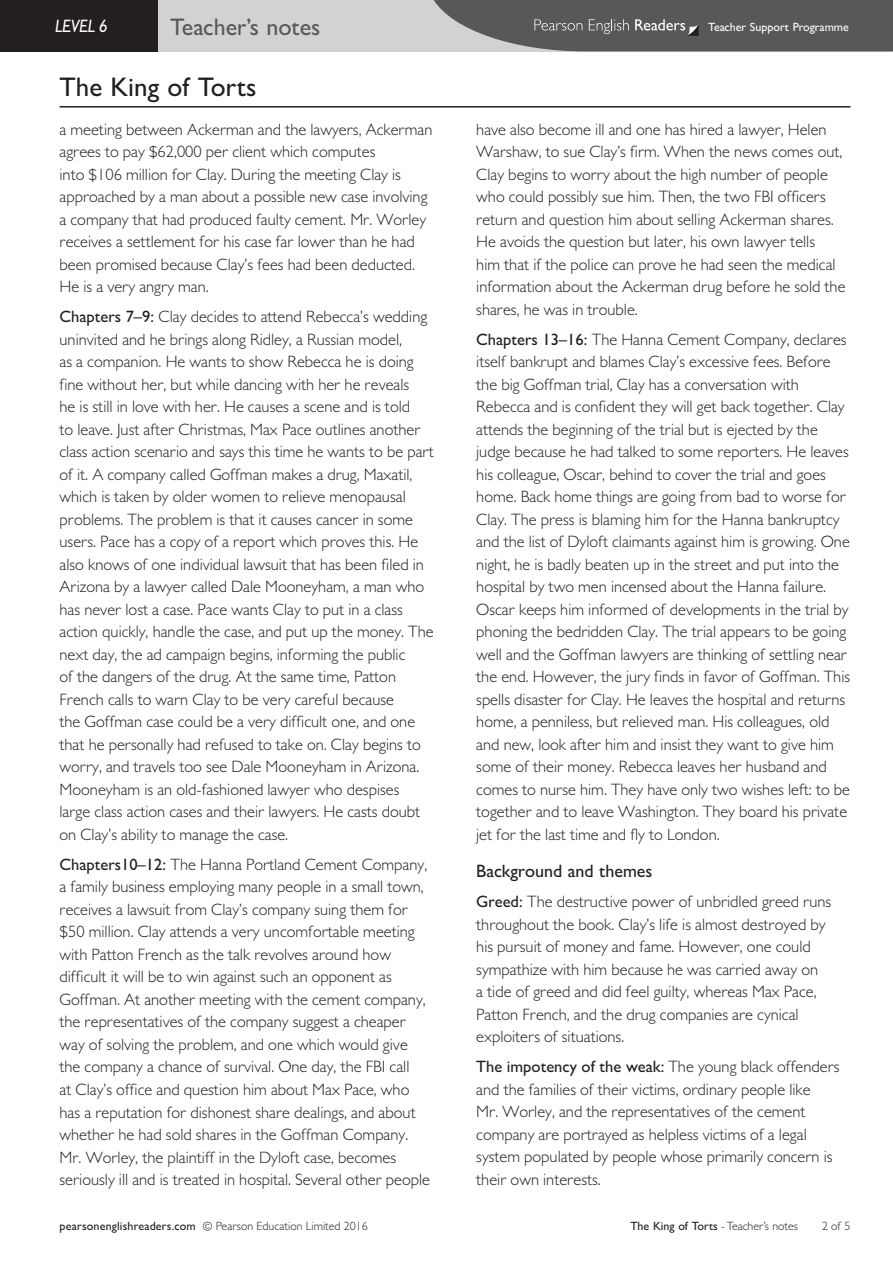
<style>
.page{position:relative;width:893px;height:1263px;background:#fff}
.page>*{position:absolute;margin:0;border:0;box-sizing:border-box;transform-origin:0 0}
.t1{font:500 27px "Gill Sans MT Pro";color:#231f20}
.t2{font:500 24px "Gill Sans MT Pro";color:#57585a}
.t3{font:500 18px "Gill Sans MT Pro";color:#231f20}
.t4{font:italic 500 18px "Gill Sans MT Pro";letter-spacing:-.015em;color:#fff;scale:.95 1}
.t5{font:300 16.5px/22.5px "Gill Sans MT Pro";color:#231f20}
.t6{font:300 12px "Gill Sans MT Pro";color:#231f20}
.t7{font:500 12px "Gill Sans MT Pro";color:#fff}
.s1{font-weight:500}
</style>
<div class="page">
<hr style="left:60px;top:106px;width:790px;height:2px;background:#231f20">
<div style="left:0;top:0;width:893px;height:51px;background:#d1d2d4"></div>
<div style="left:0;top:0;width:157px;height:51px;background:#231f20"></div>
<svg style="left:434px;top:0;width:459px;height:51px;background:#646567"></svg>
<p class="t4" style="left:55px;top:15px;width:57px">LEVEL 6</p>
<h2 class="t2" style="left:170px;top:13px;width:152px">Teacher’s notes</h2>
<p class="t7" style="left:708px;top:20px;width:142px">Teacher Support Programme</p>
<h1 class="t1" style="left:60px;top:71px;width:198px">The King of Torts</h1>
<p class="t5" style="left:60px;top:118px;width:374px">a meeting between Ackerman and the lawyers, Ackerman agrees to pay $62,000 per client which computes<br>into $106 million for Clay. During the meeting Clay is approached by a man about a possible new case involving a company that had produced faulty cement. Mr. Worley receives a settlement for his case far lower than he had been promised because Clay’s fees had been deducted.<br>He is a very angry man.</p>
<p class="t5" style="left:60px;top:305px;width:376px"><span class="s1">Chapters 7–9:</span> Clay decides to attend Rebecca’s wedding uninvited and he brings along Ridley, a Russian model,<br>as a companion. He wants to show Rebecca he is doing fine without her, but while dancing with her he reveals<br>he is still in love with her. He causes a scene and is told<br>to leave. Just after Christmas, Max Pace outlines another class action scenario and says this time he wants to be part of it. A company called Goffman makes a drug, Maxatil, which is taken by older women to relieve menopausal problems. The problem is that it causes cancer in some users. Pace has a copy of a report which proves this. He also knows of one individual lawsuit that has been filed in Arizona by a lawyer called Dale Mooneyham, a man who has never lost a case. Pace wants Clay to put in a class action quickly, handle the case, and put up the money. The next day, the ad campaign begins, informing the public<br>of the dangers of the drug. At the same time, Patton French calls to warn Clay to be very careful because<br>the Goffman case could be a very difficult one, and one that he personally had refused to take on. Clay begins to worry, and travels too see Dale Mooneyham in Arizona.<br>Mooneyham is an old-fashioned lawyer who despises large class action cases and their lawyers. He casts doubt on Clay’s ability to manage the case.</p>
<p class="t5" style="left:60px;top:853px;width:372px"><span class="s1">Chapters10–12:</span> The Hanna Portland Cement Company, a family business employing many people in a small town, receives a lawsuit from Clay’s company suing them for $50 million. Clay attends a very uncomfortable meeting with Patton French as the talk revolves around how difficult it will be to win against such an opponent as Goffman. At another meeting with the cement company, the representatives of the company suggest a cheaper way of solving the problem, and one which would give the company a chance of survival. One day, the FBI call<br>at Clay’s office and question him about Max Pace, who has a reputation for dishonest share dealings, and about whether he had sold shares in the Goffman Company.<br>Mr. Worley, the plaintiff in the Dyloft case, becomes seriously ill and is treated in hospital. Several other people</p>
<p class="t5" style="left:476px;top:117px;width:371px">have also become ill and one has hired a lawyer, Helen Warshaw, to sue Clay’s firm. When the news comes out, Clay begins to worry about the high number of people who could possibly sue him. Then, the two FBI officers return and question him about selling Ackerman shares.<br>He avoids the question but later, his own lawyer tells<br>him that if the police can prove he had seen the medical information about the Ackerman drug before he sold the shares, he was in trouble.</p>
<p class="t5" style="left:476px;top:328px;width:375px"><span class="s1">Chapters 13–16:</span> The Hanna Cement Company, declares itself bankrupt and blames Clay’s excessive fees. Before the big Goffman trial, Clay has a conversation with Rebecca and is confident they will get back together. Clay attends the beginning of the trial but is ejected by the judge because he had talked to some reporters. He leaves his colleague, Oscar, behind to cover the trial and goes home. Back home things are going from bad to worse for Clay. The press is blaming him for the Hanna bankruptcy and the list of Dyloft claimants against him is growing. One night, he is badly beaten up in the street and put into the hospital by two men incensed about the Hanna failure.<br>Oscar keeps him informed of developments in the trial by phoning the bedridden Clay. The trial appears to be going well and the Goffman lawyers are thinking of settling near the end. However, the jury finds in favor of Goffman. This spells disaster for Clay. He leaves the hospital and returns home, a penniless, but relieved man. His colleagues, old and new, look after him and insist they want to give him some of their money. Rebecca leaves her husband and comes to nurse him. They have only two wishes left: to be together and to leave Washington. They board his private jet for the last time and fly to London.</p>
<p class="t3" style="left:476px;top:860px;width:178px">Background and themes</p>
<p class="t5" style="left:476px;top:890px;width:357px"><span class="s1">Greed:</span> The destructive power of unbridled greed runs throughout the book. Clay’s life is almost destroyed by his pursuit of money and fame. However, one could sympathize with him because he was carried away on<br>a tide of greed and did feel guilty, whereas Max Pace, Patton French, and the drug companies are cynical exploiters of situations.</p>
<p class="t5" style="left:476px;top:1055px;width:365px"><span class="s1">The impotency of the weak:</span> The young black offenders and the families of their victims, ordinary people like<br>Mr. Worley, and the representatives of the cement company are portrayed as helpless victims of a legal system populated by people whose primarily concern is their own interests.</p>
<p class="t6" style="left:60px;top:1219px;width:310px"><span class="s1">pearsonenglishreaders.com</span> © Pearson Education Limited 2016</p>
<p class="t6" style="left:630px;top:1219px;width:169px"><span class="s1">The King of Torts</span> - Teacher’s notes</p>
<p class="t6" style="left:822px;top:1219px;width:30px">2 of 5</p>
</div>
